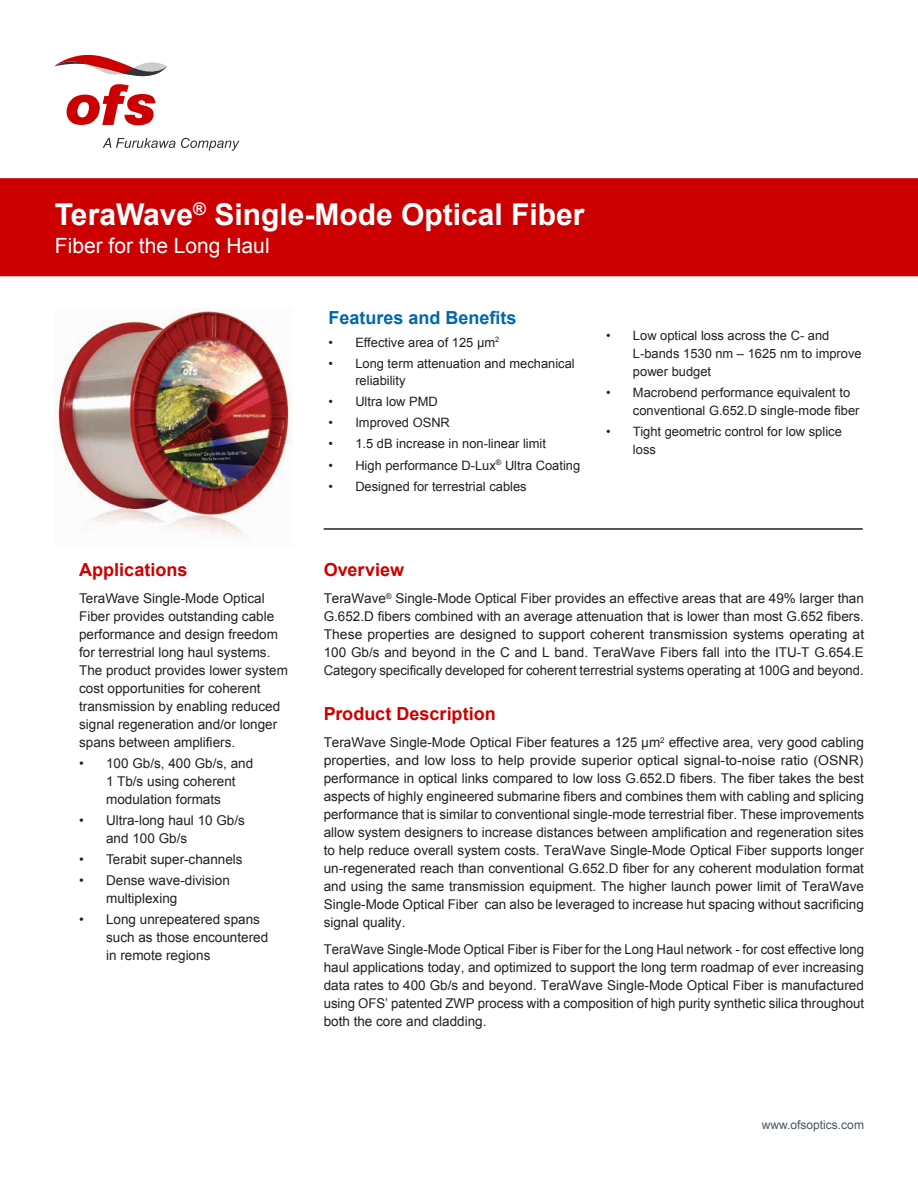
<style>
.page{position:relative;width:918px;height:1188px;background:#fff}
.page>*{position:absolute;margin:0;border:0;box-sizing:border-box;transform-origin:0 0}
.t1{font:700 30px "Arial";color:#fff}
.t2{font:21px "Arial";color:#fff}
.t3{font:700 18px "Arial";color:#c00}
.t4{font:700 18px "Arial";color:#0068a9}
.t5{font:13.5px/18px "Arial";color:#231f20}
.t6{font:12.9px/18px "Arial";color:#231f20}
.t7{font:12px "Arial";color:#45555f}
</style>
<div class="page">
<svg style="left:103px;top:138px;width:72px;height:10px"></svg>
<svg style="left:181px;top:138px;width:58px;height:13px"></svg>
<svg style="left:54px;top:54px;width:113px;height:72px"></svg>
<div style="left:0;top:178px;width:918px;height:98px;background:#c00"></div>
<img style="left:54px;top:308px;width:238px;height:230px">
<hr style="left:324px;top:528px;width:539px;height:2px;background:#231f20">
<h1 class="t1" style="left:55px;top:194px;width:531px">TeraWave<sup>®</sup> Single-Mode Optical Fiber</h1>
<h2 class="t2" style="left:55px;top:232px;width:216px">Fiber for the Long Haul</h2>
<h3 class="t4" style="left:328px;top:306px;width:190px">Features and Benefits</h3>
<p class="t6" style="left:328px;top:333px;width:173px">• Effective area of 125 µm<sup>2</sup></p>
<p class="t6" style="left:355px;top:354px;width:221px;text-indent:-27px">• Long term attenuation and mechanical reliability</p>
<p class="t6" style="left:328px;top:393px;width:111px">• Ultra low PMD</p>
<p class="t6" style="left:328px;top:414px;width:123px">• Improved OSNR</p>
<p class="t6" style="left:328px;top:435px;width:219px">• 1.5 dB increase in non-linear limit</p>
<p class="t6" style="left:328px;top:456px;width:253px">• High performance D-Lux<sup>®</sup> Ultra Coating</p>
<p class="t6" style="left:328px;top:477px;width:200px">• Designed for terrestrial cables</p>
<p class="t6" style="left:633px;top:327px;width:230px;text-indent:-27px">• Low optical loss across the C- and<br>L-bands 1530 nm – 1625 nm to improve power budget</p>
<p class="t6" style="left:633px;top:384px;width:228px;text-indent:-27px">• Macrobend performance equivalent to conventional G.652.D single-mode fiber</p>
<p class="t6" style="left:633px;top:423px;width:210px;text-indent:-27px">• Tight geometric control for low splice loss</p>
<h3 class="t3" style="left:79px;top:558px;width:110px">Applications</h3>
<p class="t5" style="left:79px;top:589px;width:210px">TeraWave Single-Mode Optical<br>Fiber provides outstanding cable performance and design freedom for terrestrial long haul systems.<br>The product provides lower system cost opportunities for coherent transmission by enabling reduced signal regeneration and/or longer spans between amplifiers.</p>
<p class="t5" style="left:106px;top:754px;width:149px;text-indent:-27px">• 100 Gb/s, 400 Gb/s, and<br>1 Tb/s using coherent modulation formats</p>
<p class="t5" style="left:106px;top:811px;width:140px;text-indent:-27px">• Ultra-long haul 10 Gb/s and 100 Gb/s</p>
<p class="t5" style="left:79px;top:850px;width:165px">• Terabit super-channels</p>
<p class="t5" style="left:106px;top:871px;width:125px;text-indent:-27px">• Dense wave-division multiplexing</p>
<p class="t5" style="left:106px;top:910px;width:164px;text-indent:-27px">• Long unrepeatered spans such as those encountered in remote regions</p>
<h3 class="t3" style="left:324px;top:558px;width:82px">Overview</h3>
<p class="t5" style="left:324px;top:589px;width:542px;text-align:justify">TeraWave<sup>®</sup> Single-Mode Optical Fiber provides an effective areas that are 49% larger than G.652.D fibers combined with an average attenuation that is lower than most G.652 fibers.<br>These properties are designed to support coherent transmission systems operating at 100 Gb/s and beyond in the C and L band. TeraWave Fibers fall into the ITU-T G.654.E Category specifically developed for coherent terrestrial systems operating at 100G and beyond.</p>
<h3 class="t3" style="left:324px;top:702px;width:174px">Product Description</h3>
<p class="t5" style="left:324px;top:733px;width:542px;text-align:justify">TeraWave Single-Mode Optical Fiber features a 125 µm<sup>2</sup> effective area, very good cabling properties, and low loss to help provide superior optical signal-to-noise ratio (OSNR) performance in optical links compared to low loss G.652.D fibers. The fiber takes the best aspects of highly engineered submarine fibers and combines them with cabling and splicing performance that is similar to conventional single-mode terrestrial fiber. These improvements allow system designers to increase distances between amplification and regeneration sites to help reduce overall system costs. TeraWave Single-Mode Optical Fiber supports longer un-regenerated reach than conventional G.652.D fiber for any coherent modulation format and using the same transmission equipment. The higher launch power limit of TeraWave Single-Mode Optical Fiber can also be leveraged to increase hut spacing without sacrificing signal quality.</p>
<p class="t5" style="left:324px;top:940px;width:542px;text-align:justify">TeraWave Single-Mode Optical Fiber is Fiber for the Long Haul network - for cost effective long haul applications today, and optimized to support the long term roadmap of ever increasing data rates to 400 Gb/s and beyond. TeraWave Single-Mode Optical Fiber is manufactured using OFS’ patented ZWP process with a composition of high purity synthetic silica throughout both the core and cladding.</p>
<p class="t7" style="left:762px;top:1117px;width:104px">www.ofsoptics.com</p>
</div>
